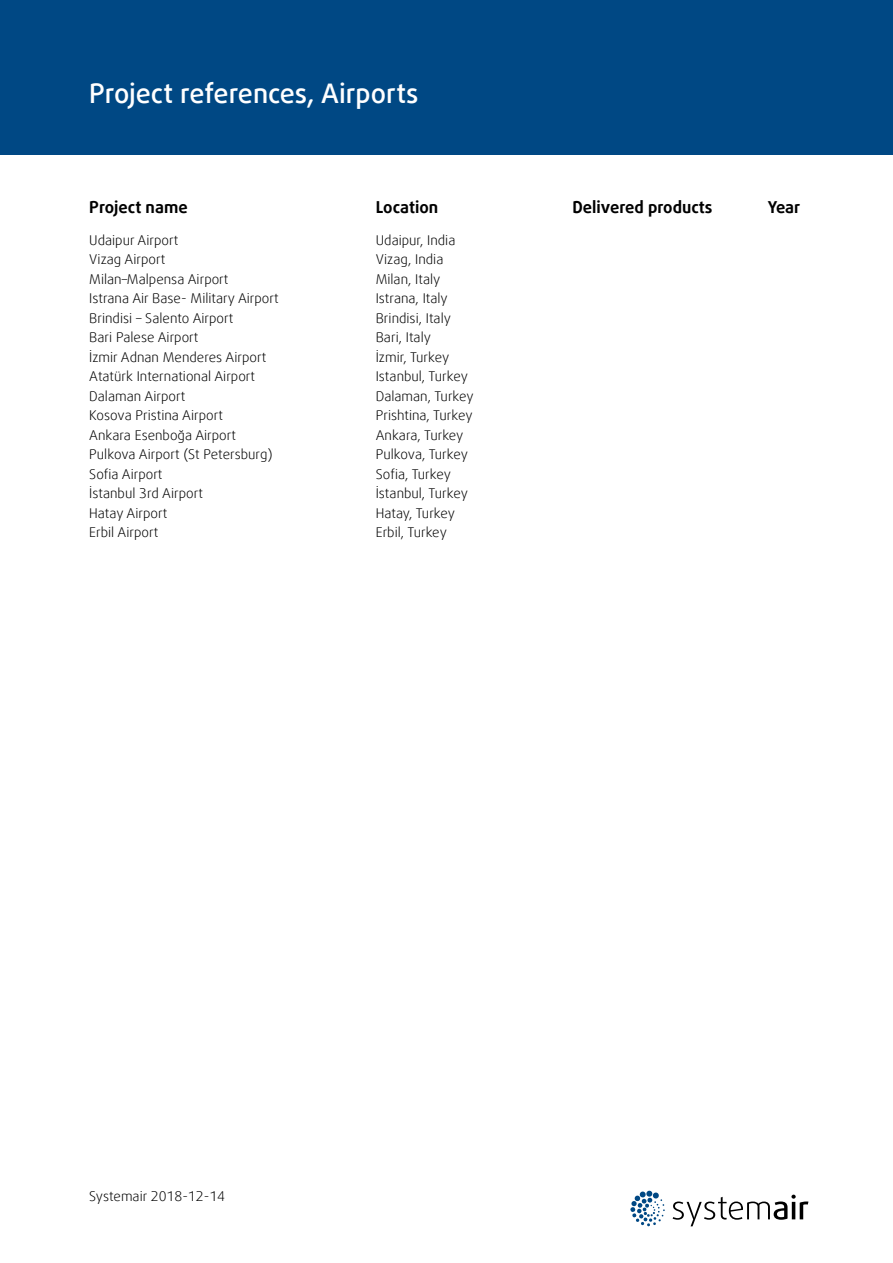
<style>
.page{position:relative;width:893px;height:1263px;background:#fff}
.page>*{position:absolute;margin:0;border:0;box-sizing:border-box;transform-origin:0 0}
.t1{font:500 27px "Daxline Offc Pro";letter-spacing:-.005em;color:#fff}
.t2{font:700 16.5px "Daxline Offc Pro";color:#000}
.t3{font:300 13.5px "Daxline Offc Pro";color:#000}
</style>
<div class="page">
<div style="left:0;top:0;width:893px;height:154px;background:#004884"></div>
<svg style="left:673px;top:1194px;width:135px;height:32px"></svg>
<svg style="left:630px;top:1190px;width:35px;height:36px"></svg>
<h1 class="t1" style="left:89px;top:76px;width:331px">Project references, Airports</h1>
<p class="t2" style="left:89px;top:196px;width:100px">Project name</p>
<p class="t2" style="left:376px;top:196px;width:64px">Location</p>
<p class="t2" style="left:572px;top:196px;width:142px">Delivered products</p>
<p class="t2" style="left:768px;top:196px;width:34px">Year</p>
<p class="t3" style="left:89px;top:231px;width:91px">Udaipur Airport</p>
<p class="t3" style="left:376px;top:231px;width:81px">Udaipur, India</p>
<p class="t3" style="left:89px;top:251px;width:78px">Vizag Airport</p>
<p class="t3" style="left:376px;top:251px;width:69px">Vizag, India</p>
<p class="t3" style="left:89px;top:270px;width:141px">Milan–Malpensa Airport</p>
<p class="t3" style="left:376px;top:270px;width:66px">Milan, Italy</p>
<p class="t3" style="left:89px;top:290px;width:191px">Istrana Air Base- Military Airport</p>
<p class="t3" style="left:376px;top:290px;width:74px">Istrana, Italy</p>
<p class="t3" style="left:89px;top:309px;width:146px">Brindisi – Salento Airport</p>
<p class="t3" style="left:376px;top:309px;width:77px">Brindisi, Italy</p>
<p class="t3" style="left:89px;top:329px;width:111px">Bari Palese Airport</p>
<p class="t3" style="left:376px;top:329px;width:57px">Bari, Italy</p>
<p class="t3" style="left:89px;top:348px;width:179px">İzmir Adnan Menderes Airport</p>
<p class="t3" style="left:376px;top:348px;width:75px">İzmir, Turkey</p>
<p class="t3" style="left:89px;top:368px;width:167px">Atatürk International Airport</p>
<p class="t3" style="left:376px;top:368px;width:94px">Istanbul, Turkey</p>
<p class="t3" style="left:89px;top:387px;width:97px">Dalaman Airport</p>
<p class="t3" style="left:376px;top:387px;width:100px">Dalaman, Turkey</p>
<p class="t3" style="left:89px;top:407px;width:135px">Kosova Pristina Airport</p>
<p class="t3" style="left:376px;top:407px;width:98px">Prishtina, Turkey</p>
<p class="t3" style="left:89px;top:426px;width:148px">Ankara Esenboğa Airport</p>
<p class="t3" style="left:376px;top:426px;width:89px">Ankara, Turkey</p>
<p class="t3" style="left:89px;top:446px;width:185px">Pulkova Airport (St Petersburg)</p>
<p class="t3" style="left:376px;top:446px;width:94px">Pulkova, Turkey</p>
<p class="t3" style="left:89px;top:465px;width:75px">Sofia Airport</p>
<p class="t3" style="left:376px;top:465px;width:77px">Sofia, Turkey</p>
<p class="t3" style="left:89px;top:485px;width:115px">İstanbul 3rd Airport</p>
<p class="t3" style="left:376px;top:485px;width:94px">İstanbul, Turkey</p>
<p class="t3" style="left:89px;top:504px;width:79px">Hatay Airport</p>
<p class="t3" style="left:376px;top:504px;width:81px">Hatay, Turkey</p>
<p class="t3" style="left:89px;top:524px;width:71px">Erbil Airport</p>
<p class="t3" style="left:376px;top:524px;width:73px">Erbil, Turkey</p>
<p class="t3" style="left:89px;top:1187px;width:137px">Systemair 2018-12-14</p>
</div>
